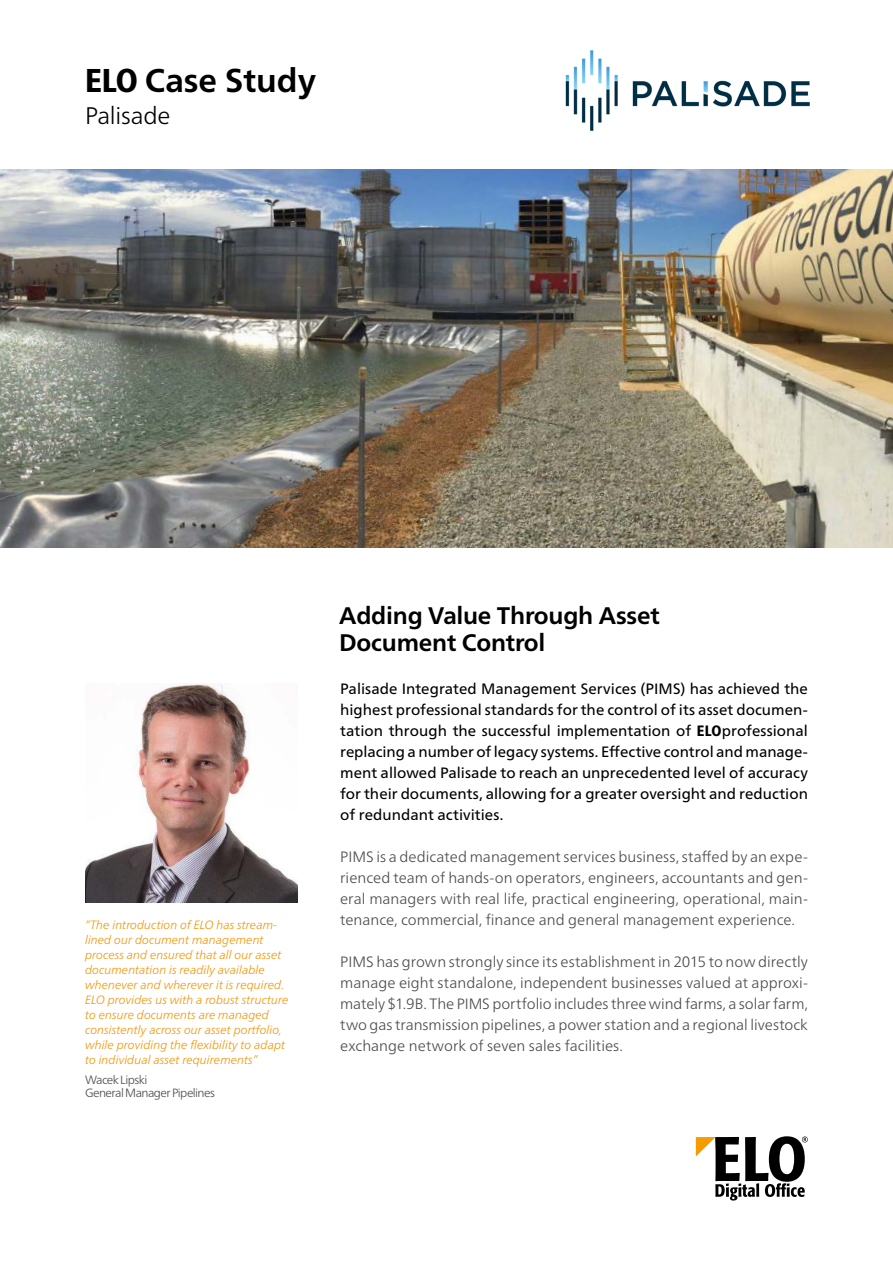
<style>
.page{position:relative;width:893px;height:1263px;background:#fff}
.page>*{position:absolute;margin:0;border:0;box-sizing:border-box;transform-origin:0 0}
.t1{font:700 33px "Frutiger Neue LTW1 G";color:#000}
.t2{font:700 24px/27px "Frutiger Neue LTW1 G";letter-spacing:-.01em;color:#000}
.t3{font:300 24px "Frutiger Neue LTW1 G";letter-spacing:-.01em;color:#000}
.t4{font:300 15px/21px "Frutiger Neue LTW1 G";letter-spacing:.005em;color:#4a4a49;text-align:justify}
.t5{font:15px/21px "Frutiger Neue LTW1 G";color:#000;text-align:justify}
.t6{font:italic 300 12px/15px "Frutiger Neue LTW1 G";color:#f39200}
.t7{font:300 12px/13.5px "Frutiger Neue LTW1 G";letter-spacing:-.045em;color:#4a4a49}
.s1{font-weight:800;font-stretch:condensed}
</style>
<div class="page">
<svg style="left:696px;top:1136px;width:112px;height:64px"></svg>
<img style="left:0;top:169px;width:893px;height:378px">
<img style="left:565px;top:50px;width:245px;height:81px">
<img style="left:85px;top:684px;width:213px;height:219px">
<h1 class="t1" style="left:85px;top:61px;width:233px"><span class="s1">ELO</span> Case Study</h1>
<h2 class="t3" style="left:85px;top:101px;width:87px">Palisade</h2>
<p class="t6" style="left:85px;top:917px;width:205px">“The introduction of ELO has stream&shy;lined our document management process and ensured that all our asset documentation is readily available whenever and wherever it is required.<br>ELO provides us with a robust structure to ensure documents are managed consistently across our asset portfolio, while providing the flexibility to adapt to individual asset requirements”</p>
<p class="t7" style="left:85px;top:1072px;width:131px">Wacek Lipski<br>General Manager Pipelines</p>
<h2 class="t2" style="left:339px;top:602px;width:322px">Adding Value Through Asset<br>Document Control</h2>
<p class="t5" style="left:340px;top:679px;width:469px">Palisade Integrated Management Services (PIMS) has achieved the highest professional standards for the control of its asset documen&shy;tation through the successful implementation of <span class="s1">ELO</span>professional replacing a number of legacy systems. Effective control and manage&shy;ment allowed Palisade to reach an unprecedented level of accuracy for their documents, allowing for a greater oversight and reduction of redundant activities.</p>
<p class="t4" style="left:340px;top:846px;width:469px">PIMS is a dedicated management services business, staffed by an expe&shy;rienced team of hands-on operators, engineers, accountants and gen&shy;eral managers with real life, practical engineering, operational, main&shy;tenance, commercial, finance and general management experience.</p>
<p class="t4" style="left:340px;top:951px;width:469px">PIMS has grown strongly since its establishment in 2015 to now directly manage eight standalone, independent businesses valued at approxi&shy;mately $1.9B. The PIMS portfolio includes three wind farms, a solar farm, two gas transmission pipelines, a power station and a regional livestock exchange network of seven sales facilities.</p>
</div>
